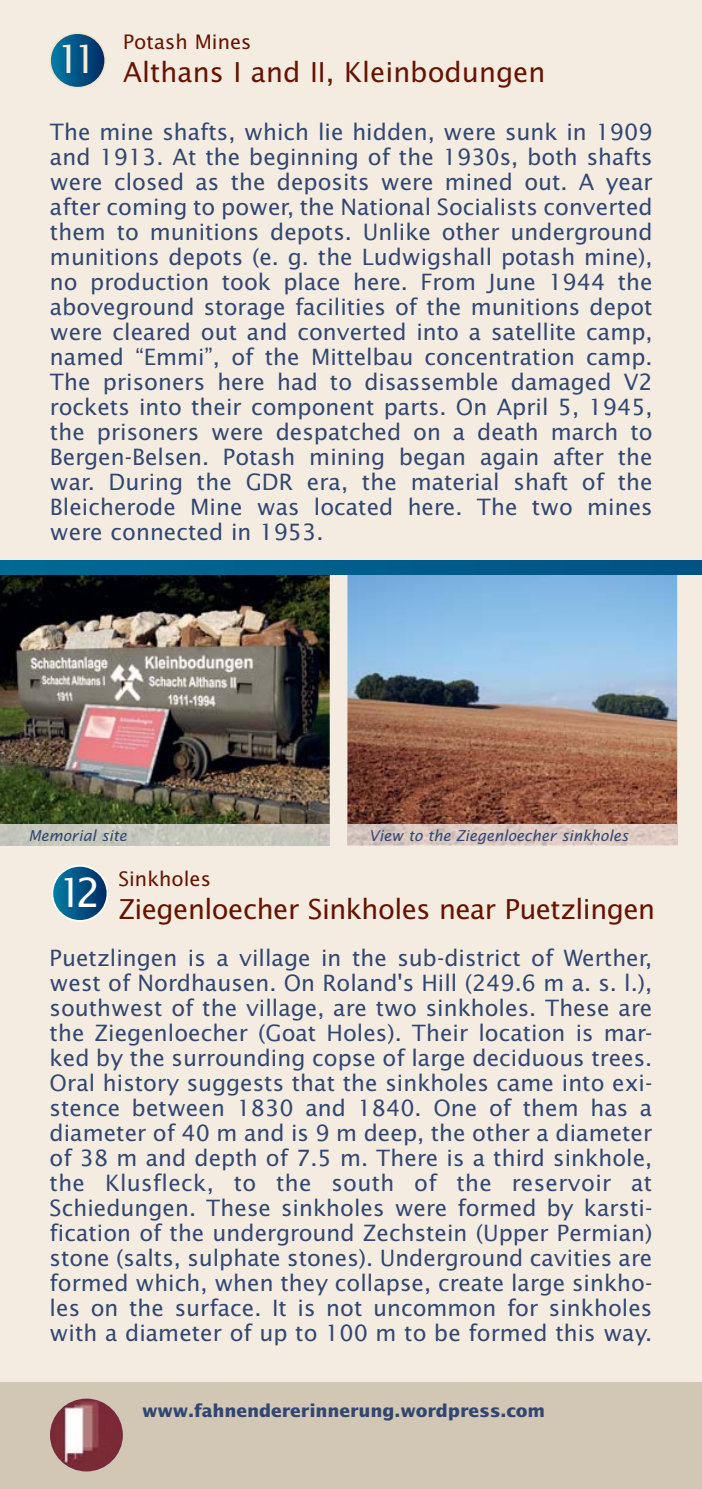
<style>
.page{position:relative;width:702px;height:1489px;background:#fff}
.page>*{position:absolute;margin:0;border:0;box-sizing:border-box;transform-origin:0 0}
.t1{font:27.5px "Lucida Sans Std";letter-spacing:-.02em;color:#671200}
.t2{font:27.5px "Lucida Sans Std";color:#671200}
.t3{font:22.5px/25px "Lucida Sans Std";color:#314671;text-align:justify}
.t4{font:20px "Lucida Sans Std";color:#671200}
.t5{font:700 17.5px "Lucida Sans";letter-spacing:-.01em;color:#314671}
.t6{font:italic 15px "Lucida Sans Std";color:#314671}
</style>
<div class="page">
<div style="left:0;top:0;width:702px;height:1488px;background:#f4ece0"></div>
<div style="left:0;top:1382px;width:702px;height:106px;background:#d2c7b5"></div>
<svg style="left:50px;top:33px;width:55px;height:55px;background:#095987"></svg>
<div style="left:49px;top:32px;width:57px;height:56px;border:2px solid #f4e3c4;border-radius:50%"></div>
<img style="left:0;top:574px;width:330px;height:250px">
<img style="left:0;top:824px;width:330px;height:21px">
<img style="left:347px;top:574px;width:330px;height:250px">
<img style="left:347px;top:824px;width:330px;height:21px">
<div style="left:0;top:560px;width:702px;height:14px;background:#005d8d"></div>
<svg style="left:52px;top:865px;width:55px;height:55px;background:#085988"></svg>
<div style="left:52px;top:865px;width:56px;height:56px;border:2px solid #fff;border-radius:50%"></div>
<img style="left:50px;top:1398px;width:73px;height:73px;border-radius:50%">
<p class="t4" style="left:123px;top:33px;width:130px">Potash Mines</p>
<p class="t2" style="left:56px;top:60px;width:490px"><sup>11</sup> Althans I and II, Kleinbodungen</p>
<p class="t3" style="left:50px;top:121px;width:604px">The mine shafts, which lie hidden, were sunk in 1909 and 1913. At the beginning of the 1930s, both shafts were closed as the deposits were mined out. A year after coming to power, the National Socialists converted them to munitions depots. Unlike other underground munitions depots (e. g. the Ludwigshall potash mine), no production took place here. From June 1944 the aboveground storage facilities of the munitions depot were cleared out and converted into a satellite camp, named “Emmi”, of the Mittelbau concentration camp.<br>The prisoners here had to disassemble damaged V2 rockets into their component parts. On April 5, 1945, the prisoners were despatched on a death march to Bergen-Belsen. Potash mining began again after the war. During the GDR era, the material shaft of the Bleicherode Mine was located here. The two mines were connected in 1953.</p>
<p class="t6" style="left:28px;top:829px;width:100px">Memorial site</p>
<p class="t6" style="left:369px;top:829px;width:261px">View to the Ziegenloecher sinkholes</p>
<p class="t4" style="left:118px;top:870px;width:94px">Sinkholes</p>
<p class="t1" style="left:58px;top:897px;width:598px"><sup>12</sup> Ziegenloecher Sinkholes near Puetzlingen</p>
<p class="t3" style="left:50px;top:946px;width:604px">Puetzlingen is a village in the sub-district of Werther, west of Nordhausen. On Roland's Hill (249.6 m a. s. l.), southwest of the village, are two sinkholes. These are the Ziegenloecher (Goat Holes). Their location is mar&shy;ked by the surrounding copse of large deciduous trees.<br>Oral history suggests that the sinkholes came into exi&shy;stence between 1830 and 1840. One of them has a diameter of 40 m and is 9 m deep, the other a diameter of 38 m and depth of 7.5 m. There is a third sinkhole, the Klusfleck, to the south of the reservoir at Schiedungen. These sinkholes were formed by karsti&shy;fication of the underground Zechstein (Upper Permian) stone (salts, sulphate stones). Underground cavities are formed which, when they collapse, create large sinkho&shy;les on the surface. It is not uncommon for sinkholes with a diameter of up to 100 m to be formed this way.</p>
<p class="t5" style="left:142px;top:1403px;width:404px">www.fahnendererinnerung.wordpress.com</p>
</div>
